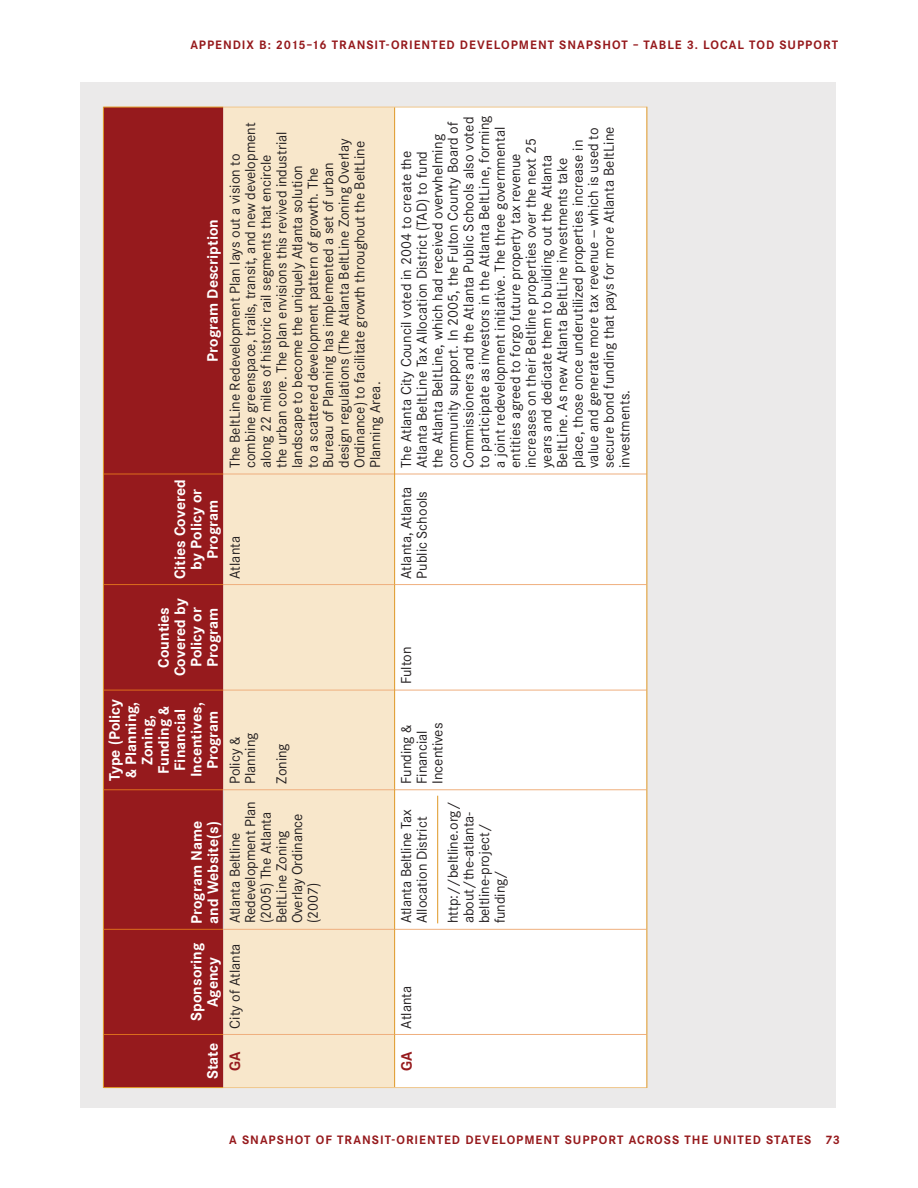
<style>
.page{position:relative;width:918px;height:1188px;background:#fff}
.page>*{position:absolute;margin:0;border:0;box-sizing:border-box;transform-origin:0 0}
.TableColHead{font:700 14.85px/16.4px "Corporate S";color:#fff;text-align:center}
.TableRowHead{font:700 14.85px "Corporate S";color:#961a1d}
.TableText{font:14.1px/15.6px "Corporate S";color:#231f20}
.t1{font:700 12px "Corporate S";letter-spacing:.085em;color:#961a1d}
</style>
<div class="page">
<div style="left:81px;top:82px;width:755px;height:1025px;background:#ebeaea"></div>
<div style="left:104px;top:108px;width:119px;height:979px;background:#961a1d"></div>
<div style="left:223px;top:108px;width:171px;height:979px;background:#f8e7cb"></div>
<div style="left:395px;top:108px;width:251px;height:979px;background:#fff"></div>
<hr style="left:223px;top:790px;width:1px;height:140px;background:#d9d7d5">
<hr style="left:104px;top:1034px;width:119px;height:1px;background:#dd6e1c">
<hr style="left:104px;top:929px;width:119px;height:1px;background:#dd6e1c">
<hr style="left:104px;top:790px;width:119px;height:1px;background:#dd6e1c">
<hr style="left:104px;top:690px;width:119px;height:1px;background:#dd6e1c">
<hr style="left:104px;top:584px;width:119px;height:1px;background:#dd6e1c">
<hr style="left:104px;top:474px;width:119px;height:1px;background:#dd6e1c">
<hr style="left:223px;top:1034px;width:171px;height:1px;background:#efaf7e">
<hr style="left:224px;top:929px;width:170px;height:1px;background:#efaf7e">
<hr style="left:224px;top:790px;width:170px;height:1px;background:#efaf7e">
<hr style="left:223px;top:690px;width:171px;height:1px;background:#efaf7e">
<hr style="left:223px;top:584px;width:171px;height:1px;background:#efaf7e">
<hr style="left:223px;top:474px;width:171px;height:1px;background:#efaf7e">
<hr style="left:395px;top:1034px;width:251px;height:1px;background:#efaf7e">
<hr style="left:395px;top:929px;width:251px;height:1px;background:#efaf7e">
<hr style="left:395px;top:790px;width:251px;height:1px;background:#efaf7e">
<hr style="left:395px;top:690px;width:251px;height:1px;background:#efaf7e">
<hr style="left:395px;top:584px;width:251px;height:1px;background:#efaf7e">
<hr style="left:395px;top:474px;width:251px;height:1px;background:#efaf7e">
<hr style="left:103px;top:1034px;width:1px;height:54px;background:#df9724">
<hr style="left:104px;top:1087px;width:119px;height:1px;background:#df9724">
<hr style="left:103px;top:929px;width:1px;height:105px;background:#df9724">
<hr style="left:103px;top:790px;width:1px;height:139px;background:#df9724">
<hr style="left:103px;top:690px;width:1px;height:100px;background:#df9724">
<hr style="left:103px;top:585px;width:1px;height:105px;background:#df9724">
<hr style="left:103px;top:474px;width:1px;height:111px;background:#df9724">
<hr style="left:103px;top:107px;width:1px;height:367px;background:#df9724">
<hr style="left:104px;top:107px;width:119px;height:1px;background:#df9724">
<hr style="left:223px;top:1087px;width:172px;height:1px;background:#f0c78b">
<hr style="left:223px;top:107px;width:172px;height:1px;background:#f0c78b">
<hr style="left:395px;top:1087px;width:251px;height:1px;background:#f0c78b">
<hr style="left:395px;top:107px;width:251px;height:1px;background:#f0c78b">
<hr style="left:394px;top:1034px;width:1px;height:53px;background:#df9724">
<hr style="left:394px;top:929px;width:1px;height:105px;background:#df9724">
<hr style="left:394px;top:790px;width:1px;height:139px;background:#df9724">
<hr style="left:394px;top:690px;width:1px;height:100px;background:#df9724">
<hr style="left:394px;top:585px;width:1px;height:105px;background:#df9724">
<hr style="left:394px;top:474px;width:1px;height:111px;background:#df9724">
<hr style="left:394px;top:107px;width:1px;height:367px;background:#df9724">
<hr style="left:646px;top:1034px;width:1px;height:54px;background:#df9724">
<hr style="left:646px;top:929px;width:1px;height:105px;background:#df9724">
<hr style="left:646px;top:790px;width:1px;height:139px;background:#df9724">
<hr style="left:646px;top:690px;width:1px;height:100px;background:#df9724">
<hr style="left:646px;top:585px;width:1px;height:105px;background:#df9724">
<hr style="left:646px;top:474px;width:1px;height:111px;background:#df9724">
<hr style="left:646px;top:107px;width:1px;height:367px;background:#df9724">
<hr style="left:437px;top:796px;width:1px;height:127px;background:#df9724">
<p class="t1" style="left:190px;top:38px;width:649px">APPENDIX B: 2015–16 TRANSIT-ORIENTED DEVELOPMENT SNAPSHOT – TABLE 3. LOCAL TOD SUPPORT</p>
<p class="TableColHead" style="left:205px;top:362px;width:144px;rotate:-90deg">Program Description</p>
<p class="TableColHead" style="left:172px;top:579px;width:101px;rotate:-90deg">Cities Covered by Policy or<br>Program</p>
<p class="TableColHead" style="left:156px;top:676px;width:79px;rotate:-90deg">Counties<br>Covered by<br>Policy or<br>Program</p>
<p class="TableText" style="left:227px;top:468px;width:347px;rotate:-90deg">The BeltLine Redevelopment Plan lays out a vision to combine greenspace, trails, transit, and new development along 22 miles of historic rail segments that encircle<br>the urban core. The plan envisions this revived industrial landscape to become the uniquely Atlanta solution<br>to a scattered development pattern of growth. The Bureau of Planning has implemented a set of urban design regulations (The Atlanta BeltLine Zoning Overlay Ordinance) to facilitate growth throughout the BeltLine Planning Area.</p>
<p class="TableText" style="left:227px;top:579px;width:44px;rotate:-90deg">Atlanta</p>
<p class="TableColHead" style="left:107px;top:781px;width:83px;rotate:-90deg">Type (Policy &amp; Planning,<br>Zoning,<br>Funding &amp;<br>Financial<br>Incentives,<br>Program</p>
<p class="TableColHead" style="left:189px;top:924px;width:105px;rotate:-90deg">Program Name</p>
<p class="TableColHead" style="left:205px;top:924px;width:104px;rotate:-90deg">and Website(s)</p>
<p class="TableColHead" style="left:189px;top:1021px;width:79px;rotate:-90deg">Sponsoring<br>Agency</p>
<p class="TableColHead" style="left:205px;top:1079px;width:38px;rotate:-90deg">State</p>
<p class="TableText" style="left:227px;top:784px;width:53px;rotate:-90deg">Policy &amp;<br>Planning</p>
<p class="TableText" style="left:274px;top:784px;width:42px;rotate:-90deg">Zoning</p>
<p class="TableText" style="left:227px;top:923px;width:124px;rotate:-90deg">Atlanta Beltline<br>Redevelopment Plan (2005) The Atlanta<br>BeltLine Zoning<br>Overlay Ordinance (2007)</p>
<p class="TableText" style="left:227px;top:1029px;width:86px;rotate:-90deg">City of Atlanta</p>
<p class="TableRowHead" style="left:226px;top:1071px;width:21px;rotate:-90deg">GA</p>
<p class="TableText" style="left:399px;top:468px;width:354px;rotate:-90deg">The Atlanta City Council voted in 2004 to create the Atlanta BeltLine Tax Allocation District (TAD) to fund<br>the Atlanta BeltLine, which had received overwhelming community support. In 2005, the Fulton County Board of Commissioners and the Atlanta Public Schools also voted to participate as investors in the Atlanta BeltLine, forming a joint redevelopment initiative. The three governmental entities agreed to forgo future property tax revenue increases on their Beltline properties over the next 25 years and dedicate them to building out the Atlanta BeltLine. As new Atlanta BeltLine investments take<br>place, those once underutilized properties increase in value and generate more tax revenue — which is used to secure bond funding that pays for more Atlanta BeltLine investments.</p>
<p class="TableText" style="left:399px;top:579px;width:94px;rotate:-90deg">Atlanta, Atlanta<br>Public Schools</p>
<p class="TableText" style="left:399px;top:684px;width:39px;rotate:-90deg">Fulton</p>
<p class="TableText" style="left:399px;top:784px;width:62px;rotate:-90deg">Funding &amp;<br>Financial<br>Incentives</p>
<p class="TableText" style="left:399px;top:923px;width:115px;rotate:-90deg">Atlanta Beltline Tax<br>Allocation District</p>
<p class="TableText" style="left:445px;top:923px;width:123px;rotate:-90deg">http://beltline.org/ about/the-atlanta&shy;beltline-project/ funding/</p>
<p class="TableText" style="left:399px;top:1029px;width:44px;rotate:-90deg">Atlanta</p>
<p class="TableRowHead" style="left:397px;top:1071px;width:21px;rotate:-90deg">GA</p>
<p class="t1" style="left:229px;top:1133px;width:612px">A SNAPSHOT OF TRANSIT-ORIENTED DEVELOPMENT SUPPORT ACROSS THE UNITED STATES 73</p>
</div>
